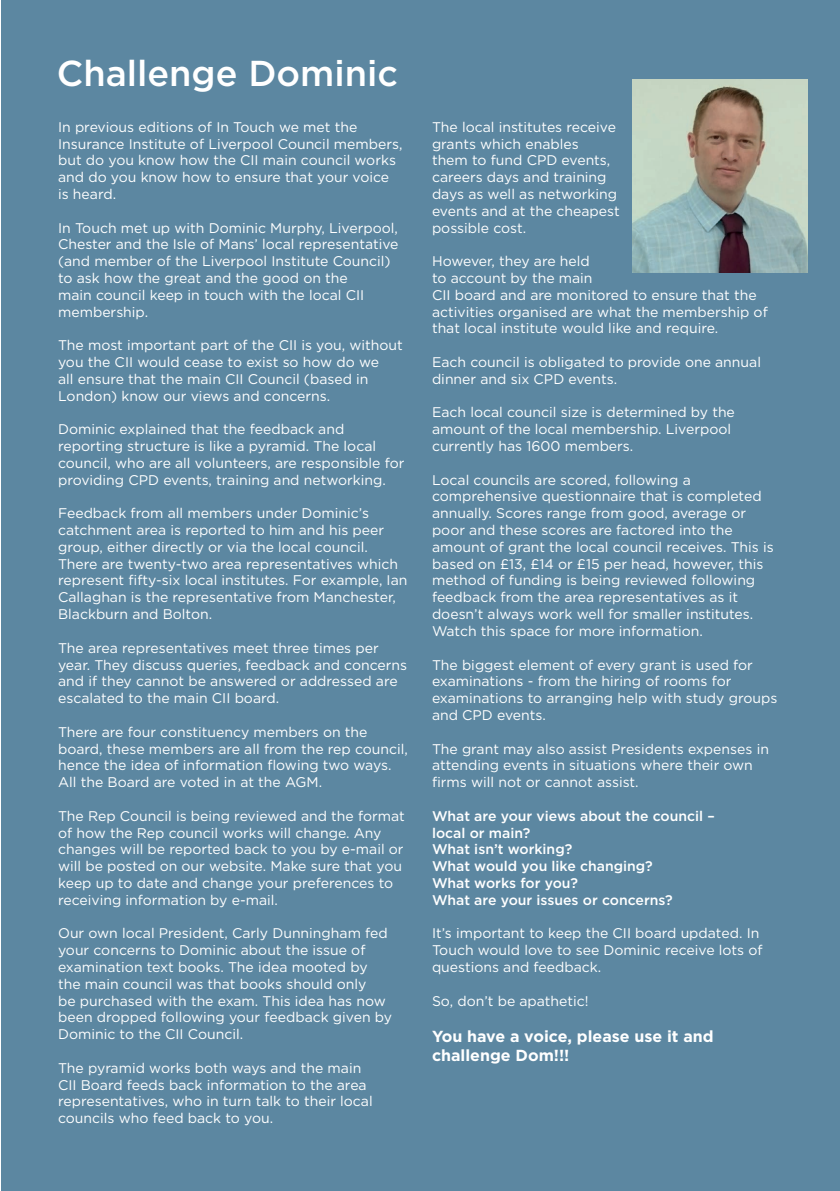
<style>
.page{position:relative;width:840px;height:1191px;background:#fff}
.page>*{position:absolute;margin:0;border:0;box-sizing:border-box;transform-origin:0 0}
.t1{font:500 36px "Gotham";color:#fff}
.t2{font:700 16px/19.2px "Gotham";color:#fff}
.t3{font:14px/16.8px "Gotham";color:#fff}
.t4{font:500 14px/16.8px "Gotham";color:#fff}
</style>
<div class="page">
<div style="left:1px;top:0;width:838px;height:1191px;background:#5c87a1"></div>
<img style="left:632px;top:79px;width:174px;height:193px">
<h1 class="t1" style="left:57px;top:49px;width:342px">Challenge Dominic</h1>
<p class="t3" style="left:58px;top:118px;width:346px">In previous editions of In Touch we met the Insurance Institute of Liverpool Council members, but do you know how the CII main council works and do you know how to ensure that your voice is heard.</p>
<p class="t3" style="left:58px;top:219px;width:342px">In Touch met up with Dominic Murphy, Liverpool, Chester and the Isle of Mans’ local representative (and member of the Liverpool Institute Council) to ask how the great and the good on the<br>main council keep in touch with the local CII membership.</p>
<p class="t3" style="left:58px;top:336px;width:346px">The most important part of the CII is you, without you the CII would cease to exist so how do we<br>all ensure that the main CII Council (based in London) know our views and concerns.</p>
<p class="t3" style="left:58px;top:420px;width:348px">Dominic explained that the feedback and reporting structure is like a pyramid. The local council, who are all volunteers, are responsible for providing CPD events, training and networking.</p>
<p class="t3" style="left:58px;top:504px;width:350px">Feedback from all members under Dominic’s catchment area is reported to him and his peer group, either directly or via the local council.<br>There are twenty-two area representatives which represent fifty-six local institutes. For example, Ian Callaghan is the representative from Manchester, Blackburn and Bolton.</p>
<p class="t3" style="left:58px;top:639px;width:350px">The area representatives meet three times per year. They discuss queries, feedback and concerns and if they cannot be answered or addressed are escalated to the main CII board.</p>
<p class="t3" style="left:58px;top:723px;width:351px">There are four constituency members on the board, these members are all from the rep council, hence the idea of information flowing two ways.<br>All the Board are voted in at the AGM.</p>
<p class="t3" style="left:58px;top:807px;width:348px">The Rep Council is being reviewed and the format of how the Rep council works will change. Any changes will be reported back to you by e-mail or will be posted on our website. Make sure that you keep up to date and change your preferences to receiving information by e-mail.</p>
<p class="t3" style="left:58px;top:924px;width:335px">Our own local President, Carly Dunningham fed your concerns to Dominic about the issue of examination text books. The idea mooted by the main council was that books should only<br>be purchased with the exam. This idea has now been dropped following your feedback given by Dominic to the CII Council.</p>
<p class="t3" style="left:58px;top:1059px;width:316px">The pyramid works both ways and the main CII Board feeds back information to the area representatives, who in turn talk to their local councils who feed back to you.</p>
<p class="t3" style="left:432px;top:118px;width:189px">The local institutes receive grants which enables<br>them to fund CPD events, careers days and training days as well as networking events and at the cheapest possible cost.</p>
<p class="t3" style="left:432px;top:252px;width:337px">However, they are held<br>to account by the main<br>CII board and are monitored to ensure that the activities organised are what the membership of that local institute would like and require.</p>
<p class="t3" style="left:432px;top:353px;width:330px">Each council is obligated to provide one annual dinner and six CPD events.</p>
<p class="t3" style="left:432px;top:404px;width:304px">Each local council size is determined by the amount of the local membership. Liverpool currently has 1600 members.</p>
<p class="t3" style="left:432px;top:471px;width:343px">Local councils are scored, following a comprehensive questionnaire that is completed annually. Scores range from good, average or poor and these scores are factored into the amount of grant the local council receives. This is based on £13, £14 or £15 per head, however, this method of funding is being reviewed following feedback from the area representatives as it doesn’t always work well for smaller institutes.<br>Watch this space for more information.</p>
<p class="t3" style="left:432px;top:656px;width:347px">The biggest element of every grant is used for examinations - from the hiring of rooms for examinations to arranging help with study groups and CPD events.</p>
<p class="t3" style="left:432px;top:740px;width:338px">The grant may also assist Presidents expenses in attending events in situations where their own firms will not or cannot assist.</p>
<p class="t4" style="left:432px;top:807px;width:284px">What are your views about the council – local or main?<br>What isn’t working?<br>What would you like changing?<br>What works for you?<br>What are your issues or concerns?</p>
<p class="t3" style="left:432px;top:924px;width:332px">It’s important to keep the CII board updated. In<br>Touch would love to see Dominic receive lots of questions and feedback.</p>
<p class="t3" style="left:432px;top:992px;width:158px">So, don’t be apathetic!</p>
<p class="t2" style="left:432px;top:1026px;width:283px">You have a voice, please use it and challenge Dom!!!</p>
</div>
